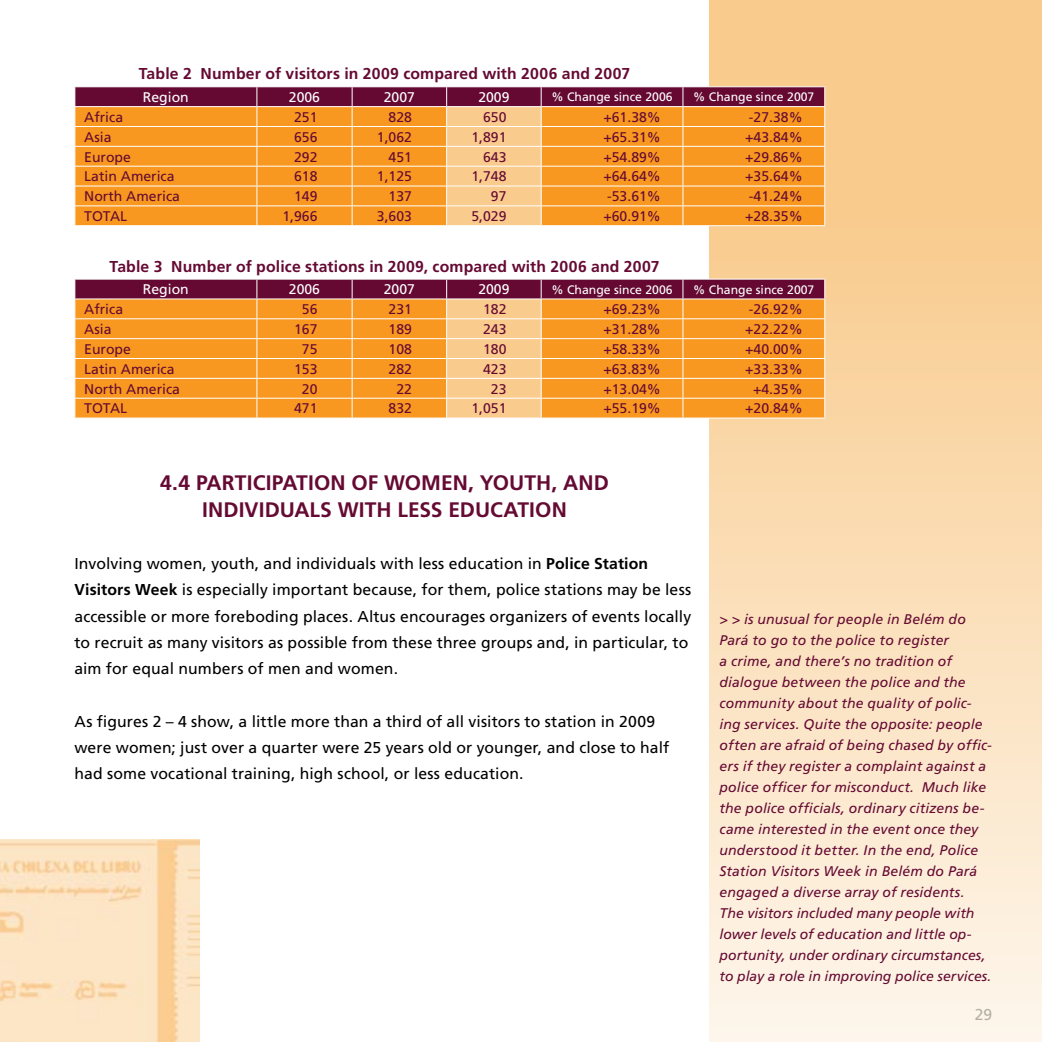
<style>
.page{position:relative;width:1042px;height:1042px;background:#fff}
.page>*{position:absolute;margin:0;border:0;box-sizing:border-box;transform-origin:0 0}
.t1{font:700 21px/26.2px "Frutiger LT Std";letter-spacing:.005em;color:#650a33;text-align:center}
.t2{font:15.75px/26.2px "Frutiger LT Std";letter-spacing:.005em;color:#000}
.t3{font:700 15.75px "Frutiger LT Std";letter-spacing:.01em;color:#650a33}
.t4{font:15.75px "Frutiger LT Std";color:#a7a9ac}
.t5{font:italic 14px/21px "Frutiger LT Std";letter-spacing:.01em;color:#650a33}
.t6{font:14px "Frutiger LT Std";color:#650a33}
.t7{font:14px "Frutiger LT Std";color:#fff}
.t8{font:12.25px "Frutiger LT Std";color:#fff}
.s1{font-weight:700}
</style>
<div class="page">
<div style="left:709px;top:0;width:333px;height:1042px;background:linear-gradient(to bottom,#f8c47e,#fdf4e8)"></div>
<hr style="left:683px;top:86px;width:142px;height:1px;background:#fff">
<svg style="left:74px;top:87px;width:751px;height:138px;background:#e48f39"></svg>
<hr style="left:683px;top:225px;width:142px;height:1px;background:#fff">
<svg style="left:74px;top:279px;width:751px;height:139px;background:#e4903b"></svg>
<hr style="left:683px;top:418px;width:142px;height:1px;background:#fff">
<img style="left:0;top:839px;width:199px;height:203px">
<p class="t3" style="left:139px;top:65px;width:493px">Table 2 Number of visitors in 2009 compared with 2006 and 2007</p>
<p class="t7" style="left:143px;top:89px;width:47px">Region</p>
<p class="t7" style="left:289px;top:89px;width:33px">2006</p>
<p class="t7" style="left:384px;top:89px;width:33px">2007</p>
<p class="t7" style="left:478px;top:89px;width:33px">2009</p>
<p class="t8" style="left:551px;top:90px;width:123px">% Change since 2006</p>
<p class="t8" style="left:693px;top:90px;width:123px">% Change since 2007</p>
<p class="t6" style="left:84px;top:109px;width:40px">Africa</p>
<p class="t6" style="left:294px;top:109px;width:25px">251</p>
<p class="t6" style="left:389px;top:109px;width:25px">828</p>
<p class="t6" style="left:483px;top:109px;width:25px">650</p>
<p class="t6" style="left:603px;top:109px;width:59px">+61.38%</p>
<p class="t6" style="left:749px;top:109px;width:55px">-27.38%</p>
<p class="t6" style="left:84px;top:129px;width:29px">Asia</p>
<p class="t6" style="left:294px;top:129px;width:25px">656</p>
<p class="t6" style="left:377px;top:129px;width:37px">1,062</p>
<p class="t6" style="left:471px;top:129px;width:37px">1,891</p>
<p class="t6" style="left:603px;top:129px;width:59px">+65.31%</p>
<p class="t6" style="left:745px;top:129px;width:59px">+43.84%</p>
<p class="t6" style="left:84px;top:148px;width:48px">Europe</p>
<p class="t6" style="left:294px;top:148px;width:25px">292</p>
<p class="t6" style="left:389px;top:148px;width:25px">451</p>
<p class="t6" style="left:483px;top:148px;width:25px">643</p>
<p class="t6" style="left:603px;top:148px;width:59px">+54.89%</p>
<p class="t6" style="left:745px;top:148px;width:59px">+29.86%</p>
<p class="t6" style="left:84px;top:168px;width:92px">Latin America</p>
<p class="t6" style="left:294px;top:168px;width:25px">618</p>
<p class="t6" style="left:377px;top:168px;width:37px">1,125</p>
<p class="t6" style="left:471px;top:168px;width:37px">1,748</p>
<p class="t6" style="left:603px;top:168px;width:59px">+64.64%</p>
<p class="t6" style="left:745px;top:168px;width:59px">+35.64%</p>
<p class="t6" style="left:84px;top:188px;width:97px">North America</p>
<p class="t6" style="left:294px;top:188px;width:25px">149</p>
<p class="t6" style="left:389px;top:188px;width:25px">137</p>
<p class="t6" style="left:491px;top:188px;width:17px">97</p>
<p class="t6" style="left:607px;top:188px;width:55px">-53.61%</p>
<p class="t6" style="left:749px;top:188px;width:55px">-41.24%</p>
<p class="t6" style="left:84px;top:208px;width:44px">TOTAL</p>
<p class="t6" style="left:282px;top:208px;width:37px">1,966</p>
<p class="t6" style="left:377px;top:208px;width:37px">3,603</p>
<p class="t6" style="left:471px;top:208px;width:37px">5,029</p>
<p class="t6" style="left:603px;top:208px;width:59px">+60.91%</p>
<p class="t6" style="left:745px;top:208px;width:59px">+28.35%</p>
<p class="t3" style="left:109px;top:257px;width:552px">Table 3 Number of police stations in 2009, compared with 2006 and 2007</p>
<p class="t7" style="left:143px;top:281px;width:47px">Region</p>
<p class="t7" style="left:289px;top:281px;width:33px">2006</p>
<p class="t7" style="left:384px;top:281px;width:33px">2007</p>
<p class="t7" style="left:478px;top:281px;width:33px">2009</p>
<p class="t8" style="left:551px;top:282px;width:123px">% Change since 2006</p>
<p class="t8" style="left:693px;top:282px;width:123px">% Change since 2007</p>
<p class="t6" style="left:84px;top:301px;width:40px">Africa</p>
<p class="t6" style="left:302px;top:301px;width:17px">56</p>
<p class="t6" style="left:389px;top:301px;width:25px">231</p>
<p class="t6" style="left:483px;top:301px;width:25px">182</p>
<p class="t6" style="left:603px;top:301px;width:59px">+69.23%</p>
<p class="t6" style="left:749px;top:301px;width:55px">-26.92%</p>
<p class="t6" style="left:84px;top:321px;width:29px">Asia</p>
<p class="t6" style="left:294px;top:321px;width:25px">167</p>
<p class="t6" style="left:389px;top:321px;width:25px">189</p>
<p class="t6" style="left:483px;top:321px;width:25px">243</p>
<p class="t6" style="left:603px;top:321px;width:59px">+31.28%</p>
<p class="t6" style="left:745px;top:321px;width:59px">+22.22%</p>
<p class="t6" style="left:84px;top:341px;width:48px">Europe</p>
<p class="t6" style="left:302px;top:341px;width:17px">75</p>
<p class="t6" style="left:389px;top:341px;width:25px">108</p>
<p class="t6" style="left:483px;top:341px;width:25px">180</p>
<p class="t6" style="left:603px;top:341px;width:59px">+58.33%</p>
<p class="t6" style="left:745px;top:341px;width:59px">+40.00%</p>
<p class="t6" style="left:84px;top:360px;width:92px">Latin America</p>
<p class="t6" style="left:294px;top:360px;width:25px">153</p>
<p class="t6" style="left:389px;top:360px;width:25px">282</p>
<p class="t6" style="left:483px;top:360px;width:25px">423</p>
<p class="t6" style="left:603px;top:360px;width:59px">+63.83%</p>
<p class="t6" style="left:745px;top:360px;width:59px">+33.33%</p>
<p class="t6" style="left:84px;top:380px;width:97px">North America</p>
<p class="t6" style="left:302px;top:380px;width:17px">20</p>
<p class="t6" style="left:396px;top:380px;width:17px">22</p>
<p class="t6" style="left:491px;top:380px;width:17px">23</p>
<p class="t6" style="left:603px;top:380px;width:59px">+13.04%</p>
<p class="t6" style="left:753px;top:380px;width:51px">+4.35%</p>
<p class="t6" style="left:84px;top:400px;width:44px">TOTAL</p>
<p class="t6" style="left:294px;top:400px;width:25px">471</p>
<p class="t6" style="left:389px;top:400px;width:25px">832</p>
<p class="t6" style="left:471px;top:400px;width:37px">1,051</p>
<p class="t6" style="left:603px;top:400px;width:59px">+55.19%</p>
<p class="t6" style="left:745px;top:400px;width:59px">+20.84%</p>
<h1 class="t1" style="left:160px;top:470px;width:447px">4.4 Participation of Women, Youth, and<br>Individuals with Less Education</h1>
<p class="t2" style="left:74px;top:550px;width:618px">Involving women, youth, and individuals with less education in <span class="s1">Police Station Visitors Week</span> is especially important because, for them, police stations may be less accessible or more foreboding places. Altus encourages organizers of events locally to recruit as many visitors as possible from these three groups and, in particular, to aim for equal numbers of men and women.</p>
<p class="t2" style="left:74px;top:708px;width:596px">As figures 2 – 4 show, a little more than a third of all visitors to station in 2009 were women; just over a quarter were 25 years old or younger, and close to half had some vocational training, high school, or less education.</p>
<p class="t5" style="left:719px;top:609px;width:274px">&gt; &gt; is unusual for people in Belém do Pará to go to the police to register<br>a crime, and there’s no tradition of dialogue between the police and the community about the quality of polic&shy;ing services. Quite the opposite: people often are afraid of being chased by offic&shy;ers if they register a complaint against a police officer for misconduct. Much like the police officials, ordinary citizens be&shy;came interested in the event once they understood it better. In the end, Police Station Visitors Week in Belém do Pará engaged a diverse array of residents.<br>The visitors included many people with lower levels of education and little op&shy;portunity, under ordinary circumstances, to play a role in improving police services.</p>
<p class="t4" style="left:975px;top:1005px;width:19px">29</p>
</div>
